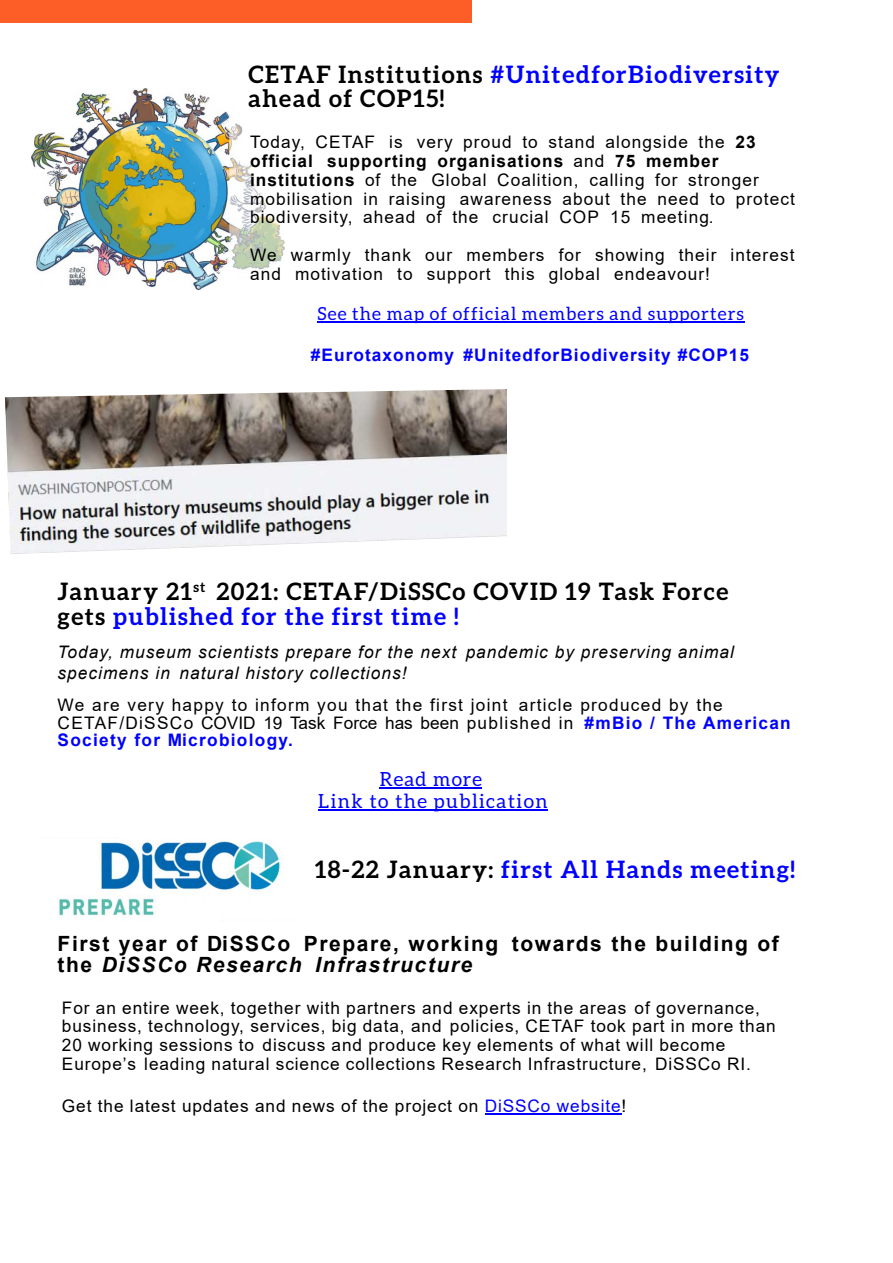
<style>
.page{position:relative;width:893px;height:1263px;background:#fff}
.page>*{position:absolute;margin:0;border:0;box-sizing:border-box;transform-origin:0 0}
.t1{font:700 24px/24.8px "Aleo";letter-spacing:.06em;color:#000}
.t2{font:700 24px "Aleo";letter-spacing:.06em;color:#00f}
.t3{font:700 21px/21px "Arial";letter-spacing:.075em;color:#000}
.t4{font:19.5px/22.5px "Aleo";letter-spacing:.075em;color:#00f;text-align:center}
.t5{font:18px "Aleo";letter-spacing:.06em;color:#00f}
.t6{font:17.25px/18.8px "Arial";letter-spacing:.05em;color:#000}
.t7{font:17.25px/17.2px "Arial";letter-spacing:.075em;color:#000}
.t8{font:italic 17.25px/21px "Arial";letter-spacing:.06em;color:#000}
.t9{font:700 17.25px "Arial";letter-spacing:.06em;color:#00f}
.s1{color:#00f}
.s2{font-weight:700}
.s3{font-weight:700;color:#00f}
.s4{color:#000}
.s5{font-style:italic}
</style>
<div class="page">
<img style="left:5px;top:389px;width:501px;height:165px">
<hr style="left:380px;top:787px;width:102px;height:1px;background:#00f">
<hr style="left:318px;top:809px;width:230px;height:2px;background:#00f">
<img style="left:58px;top:841px;width:225px;height:77px">
<hr style="left:485px;top:1113px;width:137px;height:2px;background:#00f">
<div style="left:0;top:0;width:472px;height:22px;background:#fd5d26"></div>
<img style="left:31px;top:89px;width:254px;height:200px">
<hr style="left:318px;top:321px;width:427px;height:1px;background:#00f">
<h1 class="t1" style="left:248px;top:64px;width:533px;line-height:24px">CETAF Institutions <span class="s1">#UnitedforBiodiversity </span>ahead of COP15!</h1>
<p class="t6" style="left:250px;top:133px;width:546px">Today, CETAF is very proud to stand alongside the <span class="s2">23 official supporting organisations</span> and <span class="s2">75 member institutions</span> of the Global Coalition, calling for stronger mobilisation in raising awareness about the need to protect biodiversity, ahead of the crucial COP 15 meeting.</p>
<p class="t6" style="left:250px;top:245px;width:546px">We warmly thank our members for showing their interest and motivation to support this global endeavour!</p>
<p class="t5" style="left:318px;top:306px;width:428px">See the map of official members and supporters</p>
<p class="t9" style="left:311px;top:342px;width:440px">#Eurotaxonomy #UnitedforBiodiversity #COP15</p>
<h1 class="t1" style="left:58px;top:580px;width:672px">January 21<sup>st</sup> 2021: CETAF/DiSSCo COVID 19 Task Force gets <span class="s1">published for the first time !</span></h1>
<p class="t8" style="left:58px;top:642px;width:678px">Today, museum scientists prepare for the next pandemic by preserving animal specimens in natural history collections!</p>
<p class="t7" style="left:58px;top:697px;width:735px">We are very happy to inform you that the first joint article produced by the<br>CETAF/DiSSCo COVID 19 Task Force has been published in <span class="s3">#mBio / The American<br>Society for Microbiology.</span></p>
<p class="t4" style="left:318px;top:769px;width:231px">Read more<br>Link to the publication</p>
<h1 class="t2" style="left:315px;top:859px;width:482px"><span class="s4">18-22 January:</span> first All Hands meeting!</h1>
<p class="t3" style="left:58px;top:934px;width:723px">First year of DiSSCo Prepare, working towards the building of the <span class="s5">DiSSCo Research Infrastructure</span></p>
<p class="t6" style="left:62px;top:998px;width:715px">For an entire week, together with partners and experts in the areas of governance, business, technology, services, big data, and policies, CETAF took part in more than 20 working sessions to discuss and produce key elements of what will become Europe’s leading natural science collections Research Infrastructure, DiSSCo RI.</p>
<p class="t6" style="left:62px;top:1096px;width:566px">Get the latest updates and news of the project on <span class="s1">DiSSCo website</span>!</p>
</div>
